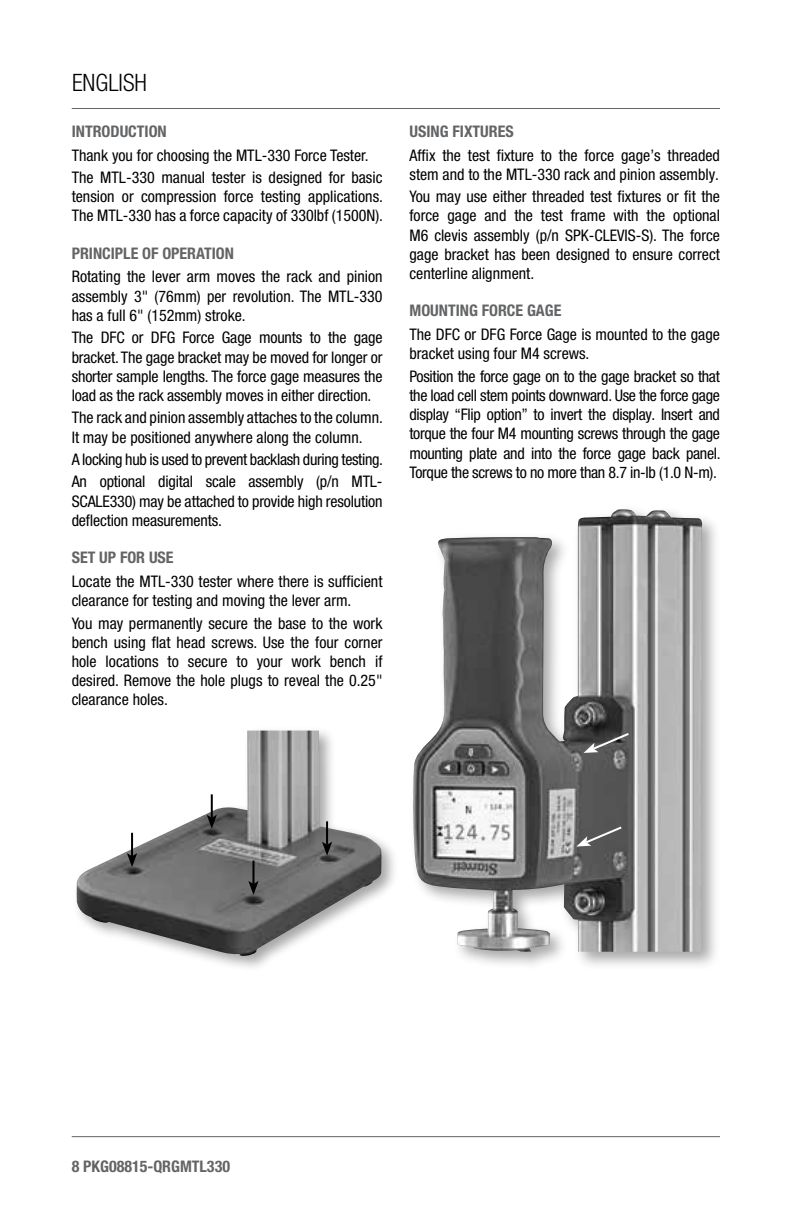
<style>
.page{position:relative;width:792px;height:1224px;background:#fff}
.page>*{position:absolute;margin:0;border:0;box-sizing:border-box;transform-origin:0 0}
.t1{font:300 condensed 24px "Helvetica Neue LT Pro";color:#000}
.t2{font:condensed 16px/19.2px "Helvetica Neue LT Pro";color:#000}
.t3{font:700 condensed 16px "Helvetica Neue LT Pro";color:#636466}
.t4{font:condensed 16px/22.4px "Helvetica Neue LT Pro";letter-spacing:-.02em;color:#000}
</style>
<div class="page">
<hr style="left:72px;top:1136px;width:648px;height:1px;background:#636466">
<hr style="left:72px;top:108px;width:648px;height:1px;background:#636466">
<div style="left:408px;top:504px;width:313px;height:467px;background:#000;opacity:.35"></div>
<img style="left:413px;top:509px;width:289px;height:443px">
<svg style="left:576px;top:825px;width:48px;height:22px"></svg>
<svg style="left:584px;top:731px;width:47px;height:22px"></svg>
<div style="left:72px;top:726px;width:326px;height:247px;background:#000;opacity:.35"></div>
<img style="left:76px;top:731px;width:306px;height:225px">
<hr style="left:131px;top:833px;width:2px;height:23px;background:#000">
<svg style="left:127px;top:853px;width:10px;height:14px"></svg>
<hr style="left:211px;top:794px;width:2px;height:24px;background:#000">
<svg style="left:207px;top:815px;width:10px;height:14px"></svg>
<hr style="left:252px;top:861px;width:2px;height:23px;background:#000">
<svg style="left:248px;top:881px;width:11px;height:14px"></svg>
<hr style="left:326px;top:821px;width:2px;height:24px;background:#000">
<svg style="left:322px;top:842px;width:10px;height:14px"></svg>
<h1 class="t1" style="left:72px;top:68px;width:77px">ENGLISH</h1>
<p class="t3" style="left:72px;top:121px;width:97px">INTRODUCTION</p>
<p class="t2" style="left:72px;top:144px;width:312px;line-height:22.4px">Thank you for choosing the MTL-330 Force Tester.<br>The MTL-330 manual tester is designed for basic</p>
<p class="t2" style="left:72px;top:187px;width:313px">tension or compression force testing applications.<br>The MTL-330 has a force capacity of 330lbf (1500N).</p>
<p class="t3" style="left:72px;top:243px;width:164px">PRINCIPLE OF OPERATION</p>
<p class="t2" style="left:72px;top:267px;width:312px;text-align:justify">Rotating the lever arm moves the rack and pinion assembly 3" (76mm) per revolution. The MTL-330 has a full 6" (152mm) stroke.</p>
<p class="t2" style="left:72px;top:328px;width:312px;text-align:justify">The DFC or DFG Force Gage mounts to the gage bracket. The gage bracket may be moved for longer or shorter sample lengths. The force gage measures the load as the rack assembly moves in either direction.</p>
<p class="t2" style="left:72px;top:408px;width:313px">The rack and pinion assembly attaches to the column.<br>It may be positioned anywhere along the column.</p>
<p class="t4" style="left:72px;top:448px;width:313px">A locking hub is used to prevent backlash during testing.<br>An optional digital scale assembly (p/n MTL-</p>
<p class="t2" style="left:72px;top:491px;width:312px">SCALE330) may be attached to provide high resolution deflection measurements.</p>
<p class="t3" style="left:72px;top:548px;width:103px">SET UP FOR USE</p>
<p class="t2" style="left:72px;top:572px;width:312px">Locate the MTL-330 tester where there is sufficient clearance for testing and moving the lever arm.</p>
<p class="t2" style="left:72px;top:613px;width:312px;text-align:justify">You may permanently secure the base to the work bench using flat head screws. Use the four corner hole locations to secure to your work bench if desired. Remove the hole plugs to reveal the 0.25" clearance holes.</p>
<p class="t3" style="left:410px;top:121px;width:106px">USING FIXTURES</p>
<p class="t2" style="left:410px;top:145px;width:312px">Affix the test fixture to the force gage’s threaded stem and to the MTL-330 rack and pinion assembly.</p>
<p class="t2" style="left:410px;top:187px;width:312px;text-align:justify">You may use either threaded test fixtures or fit the force gage and the test frame with the optional M6 clevis assembly (p/n SPK-CLEVIS-S). The force gage bracket has been designed to ensure correct centerline alignment.</p>
<p class="t3" style="left:410px;top:301px;width:153px">MOUNTING FORCE GAGE</p>
<p class="t2" style="left:410px;top:325px;width:312px">The DFC or DFG Force Gage is mounted to the gage bracket using four M4 screws.</p>
<p class="t2" style="left:410px;top:366px;width:313px;text-align:justify">Position the force gage on to the gage bracket so that the load cell stem points downward. Use the force gage display “Flip option” to invert the display. Insert and torque the four M4 mounting screws through the gage mounting plate and into the force gage back panel.<br>Torque the screws to no more than 8.7 in-lb (1.0 N-m).</p>
<p class="t3" style="left:72px;top:1157px;width:160px">8 PKG08815-QRGMTL330</p>
</div>
